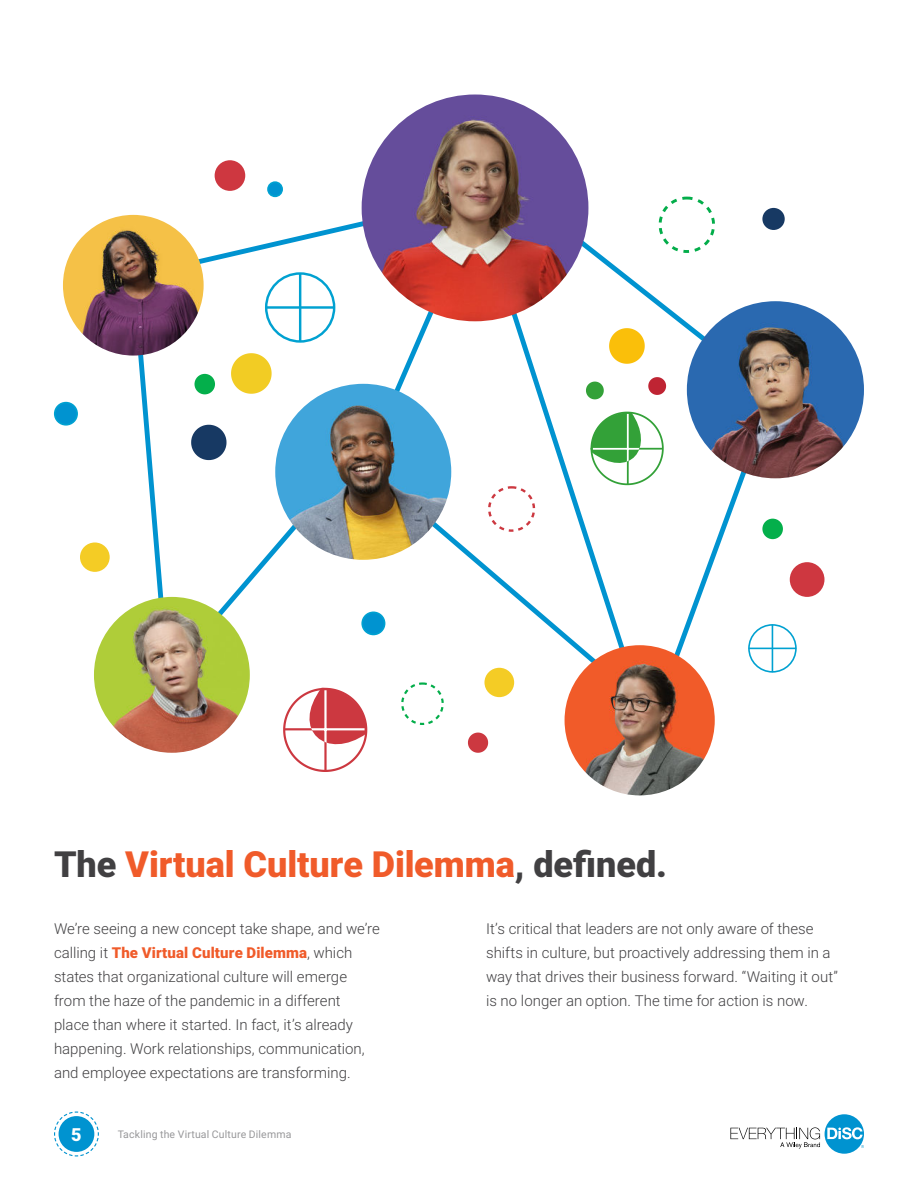
<style>
.page{position:relative;width:918px;height:1188px;background:#fff}
.page>*{position:absolute;margin:0;border:0;box-sizing:border-box;transform-origin:0 0}
.t1{font:900 36px "Roboto";color:#f05b2a}
.t2{font:900 18px "Roboto";color:#fff}
.t3{font:300 15px/24px "Roboto";color:#414042}
.t4{font:10.5px "Roboto";letter-spacing:.015em;color:#98989a}
.s1{color:#414042}
.s2{font-weight:900;color:#f05b2a}
</style>
<div class="page">
<svg style="left:730px;top:1114px;width:134px;height:40px"></svg>
<svg style="left:54px;top:1111px;width:45px;height:46px"></svg>
<svg style="left:189px;top:213px;width:191px;height:56px"></svg>
<svg style="left:576px;top:186px;width:192px;height:205px"></svg>
<svg style="left:493px;top:259px;width:140px;height:226px"></svg>
<svg style="left:391px;top:485px;width:199px;height:195px"></svg>
<svg style="left:366px;top:280px;width:82px;height:167px"></svg>
<svg style="left:132px;top:355px;width:38px;height:253px"></svg>
<svg style="left:187px;top:493px;width:133px;height:156px"></svg>
<img style="left:63px;top:215px;width:141px;height:141px;border-radius:70px">
<img style="left:687px;top:301px;width:177px;height:177px;border-radius:89px">
<img style="left:565px;top:645px;width:150px;height:150px;border-radius:75px">
<img style="left:362px;top:94px;width:226px;height:227px;border-radius:113px">
<img style="left:94px;top:597px;width:156px;height:156px;border-radius:78px">
<img style="left:275px;top:384px;width:176px;height:176px;border-radius:88px">
<div style="left:215px;top:160px;width:30px;height:31px;background:#ce3740;border-radius:50%"></div>
<div style="left:268px;top:182px;width:14px;height:14px;background:#0093d0;border-radius:50%"></div>
<div style="left:267px;top:181px;width:16px;height:16px;border:2px solid #00a1d1;border-radius:50%"></div>
<div style="left:762px;top:519px;width:21px;height:20px;background:#04af4b;border-radius:50%"></div>
<div style="left:195px;top:374px;width:20px;height:20px;background:#04af4b;border-radius:50%"></div>
<div style="left:790px;top:562px;width:34px;height:35px;background:#ce3740;border-radius:50%"></div>
<div style="left:80px;top:542px;width:30px;height:30px;background:#f4cc25;border-radius:50%"></div>
<div style="left:484px;top:668px;width:30px;height:29px;background:#f4cc25;border-radius:50%"></div>
<div style="left:362px;top:612px;width:23px;height:22px;background:#0093d0;border-radius:50%"></div>
<div style="left:361px;top:612px;width:24px;height:23px;border:2px solid #00a1d1;border-radius:50%"></div>
<div style="left:55px;top:403px;width:22px;height:22px;background:#0093d0;border-radius:50%"></div>
<div style="left:54px;top:402px;width:24px;height:24px;border:2px solid #00a1d1;border-radius:50%"></div>
<div style="left:762px;top:208px;width:23px;height:22px;background:#173963;border-radius:50%"></div>
<svg style="left:659px;top:197px;width:56px;height:56px"></svg>
<svg style="left:283px;top:687px;width:85px;height:85px"></svg>
<svg style="left:401px;top:682px;width:43px;height:43px"></svg>
<svg style="left:468px;top:733px;width:20px;height:20px"></svg>
<svg style="left:590px;top:411px;width:163px;height:264px"></svg>
<svg style="left:609px;top:328px;width:36px;height:36px"></svg>
<svg style="left:586px;top:382px;width:18px;height:17px"></svg>
<svg style="left:648px;top:377px;width:18px;height:18px"></svg>
<svg style="left:488px;top:486px;width:47px;height:46px"></svg>
<svg style="left:231px;top:353px;width:41px;height:41px"></svg>
<svg style="left:191px;top:425px;width:36px;height:35px"></svg>
<div style="left:748px;top:624px;width:49px;height:49px;border:2px solid #00a1d1;border-radius:50%"></div>
<hr style="left:772px;top:625px;width:1px;height:47px;background:#00a1d1">
<hr style="left:749px;top:648px;width:47px;height:1px;background:#00a1d1">
<div style="left:265px;top:272px;width:70px;height:71px;border:2px solid #00a1d1;border-radius:50%"></div>
<hr style="left:299px;top:273px;width:2px;height:69px;background:#00a1d1">
<hr style="left:266px;top:306px;width:68px;height:3px;background:#00a1d1">
<h1 class="t1" style="left:54px;top:849px;width:614px"><span class="s1">The</span> Virtual Culture Dilemma<span class="s1">, defined.</span></h1>
<p class="t3" style="left:54px;top:916px;width:327px">We’re seeing a new concept take shape, and we’re calling it <span class="s2">The Virtual Culture Dilemma</span>, which states that organizational culture will emerge from the haze of the pandemic in a different<br>place than where it started. In fact, it’s already happening. Work relationships, communication, and employee expectations are transforming.</p>
<p class="t3" style="left:486px;top:916px;width:353px">It’s critical that leaders are not only aware of these shifts in culture, but proactively addressing them in a way that drives their business forward. “Waiting it out” is no longer an option. The time for action is now.</p>
<p class="t2" style="left:71px;top:1127px;width:12px">5</p>
<p class="t4" style="left:118px;top:1130px;width:175px">Tackling the Virtual Culture Dilemma</p>
</div>
